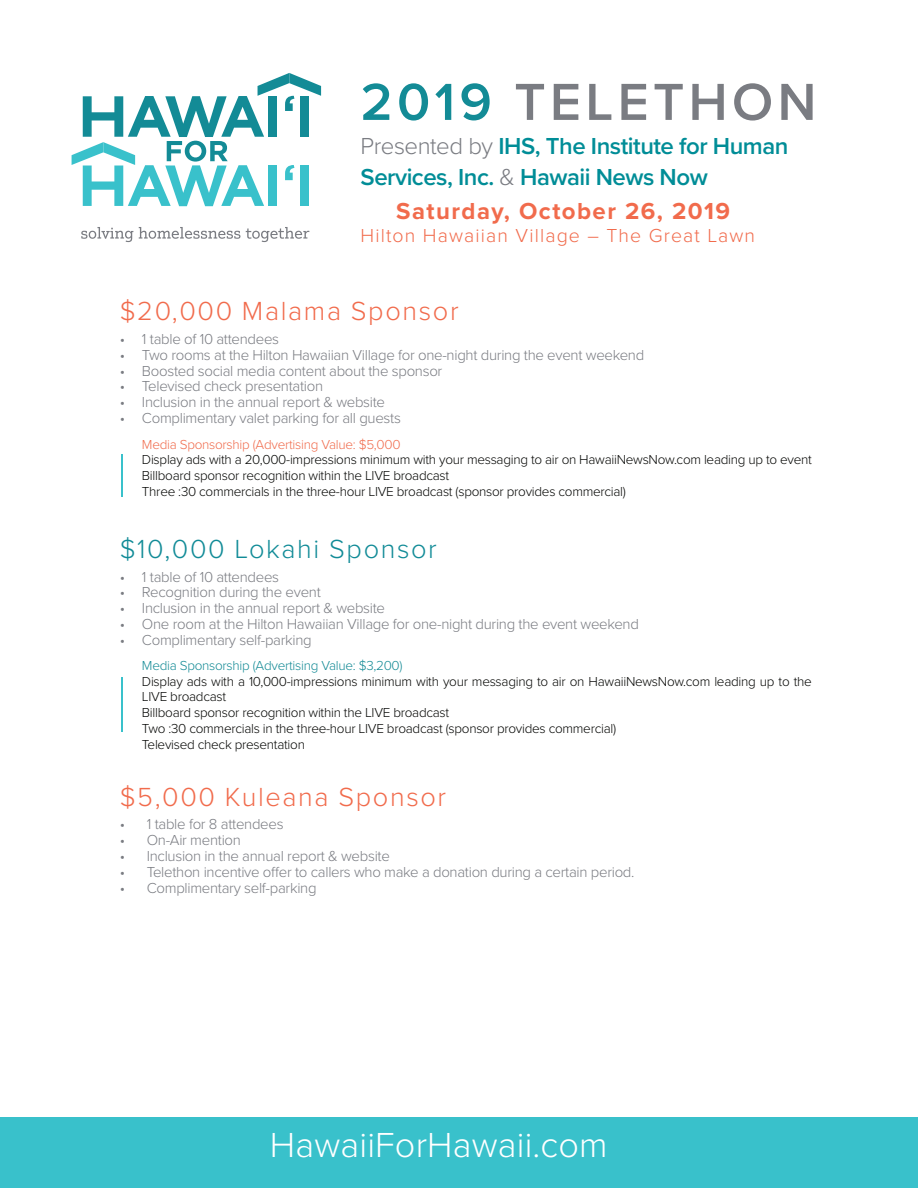
<style>
.page{position:relative;width:918px;height:1188px;background:#fff}
.page>*{position:absolute;margin:0;border:0;box-sizing:border-box;transform-origin:0 0}
.t1{font:600 54px "Proxima Nova";letter-spacing:.08em;color:#7a7c82}
.t2{font:300 36px "Proxima Nova";letter-spacing:.005em;color:#fff}
.t3{font:300 27.15px "Proxima Nova";letter-spacing:.06em;color:#f16b4c}
.t4{font:300 27.15px "Proxima Nova";letter-spacing:.06em;color:#118b97}
.t5{font:600 24px/31.2px "Proxima Nova";letter-spacing:-.02em;color:#008d97}
.t6{font:700 24px "Proxima Nova";letter-spacing:.06em;color:#f16b4c}
.t7{font:300 19.5px "Proxima Nova";letter-spacing:.06em;color:#f16b4c}
.t8{font:300 15px "Proxima Nova";letter-spacing:-.02em;color:#7a7c82}
.t9{font:300 13.5px/15.8px "Proxima Nova";letter-spacing:-.02em;color:#040503}
.t10{font:300 13.5px "Proxima Nova";letter-spacing:-.02em;color:#138a95}
.t11{font:300 13.5px "Proxima Nova";letter-spacing:-.02em;color:#f06b4c}
.s1{color:#138b96}
.s2{font-weight:300;color:#7a7c82}
</style>
<div class="page">
<svg style="left:72px;top:73px;width:249px;height:133px"></svg>
<svg style="left:81px;top:227px;width:52px;height:15px"></svg>
<svg style="left:139px;top:227px;width:101px;height:12px"></svg>
<svg style="left:246px;top:227px;width:63px;height:15px"></svg>
<div style="left:0;top:1118px;width:918px;height:70px;background:#39c1cb"></div>
<hr style="left:122px;top:454px;width:1px;height:42px;background:#39c1cb">
<hr style="left:122px;top:678px;width:1px;height:54px;background:#39c1cb">
<h1 class="t1" style="left:361px;top:62px;width:457px"><span class="s1">2019</span> TELETHON</h1>
<h3 class="t5" style="left:361px;top:130px;width:429px"><span class="s2">Presented by</span> IHS, The Institute for Human<br>Services, Inc. <span class="s2">&amp;</span> Hawaii News Now</h3>
<h3 class="t6" style="left:396px;top:193px;width:335px">Saturday, October 26, 2019</h3>
<h3 class="t7" style="left:361px;top:221px;width:396px">Hilton Hawaiian Village – The Great Lawn</h3>
<h3 class="t3" style="left:120px;top:291px;width:340px">$20,000 Malama Sponsor</h3>
<p class="t8" style="left:120px;top:328px;width:161px">• 1 table of 10 attendees</p>
<p class="t8" style="left:120px;top:344px;width:526px">• Two rooms at the Hilton Hawaiian Village for one-night during the event weekend</p>
<p class="t8" style="left:120px;top:359px;width:324px">• Boosted social media content about the sponsor</p>
<p class="t8" style="left:120px;top:375px;width:205px">• Televised check presentation</p>
<p class="t8" style="left:120px;top:391px;width:267px">• Inclusion in the annual report &amp; website</p>
<p class="t8" style="left:120px;top:407px;width:283px">• Complimentary valet parking for all guests</p>
<p class="t11" style="left:142px;top:434px;width:260px">Media Sponsorship (Advertising Value: $5,000</p>
<p class="t9" style="left:142px;top:451px;width:671px">Display ads with a 20,000-impressions minimum with your messaging to air on HawaiiNewsNow.com leading up to event<br>Billboard sponsor recognition within the LIVE broadcast<br>Three :30 commercials in the three-hour LIVE broadcast (sponsor provides commercial)</p>
<h3 class="t4" style="left:120px;top:529px;width:319px">$10,000 Lokahi Sponsor</h3>
<p class="t8" style="left:120px;top:565px;width:161px">• 1 table of 10 attendees</p>
<p class="t8" style="left:120px;top:581px;width:203px">• Recognition during the event</p>
<p class="t8" style="left:120px;top:597px;width:267px">• Inclusion in the annual report &amp; website</p>
<p class="t8" style="left:120px;top:613px;width:521px">• One room at the Hilton Hawaiian Village for one-night during the event weekend</p>
<p class="t8" style="left:120px;top:629px;width:194px">• Complimentary self-parking</p>
<p class="t10" style="left:142px;top:655px;width:262px">Media Sponsorship (Advertising Value: $3,200)</p>
<p class="t9" style="left:142px;top:672px;width:671px">Display ads with a 10,000-impressions minimum with your messaging to air on HawaiiNewsNow.com leading up to the LIVE broadcast<br>Billboard sponsor recognition within the LIVE broadcast<br>Two :30 commercials in the three-hour LIVE broadcast (sponsor provides commercial)<br>Televised check presentation</p>
<h3 class="t3" style="left:120px;top:776px;width:328px">$5,000 Kuleana Sponsor</h3>
<p class="t8" style="left:120px;top:813px;width:165px">• 1 table for 8 attendees</p>
<p class="t8" style="left:120px;top:829px;width:123px">• On-Air mention</p>
<p class="t8" style="left:120px;top:845px;width:272px">• Inclusion in the annual report &amp; website</p>
<p class="t8" style="left:120px;top:861px;width:516px">• Telethon incentive offer to callers who make a donation during a certain period.</p>
<p class="t8" style="left:120px;top:876px;width:198px">• Complimentary self-parking</p>
<h2 class="t2" style="left:270px;top:1118px;width:339px">HawaiiForHawaii.com</h2>
</div>
